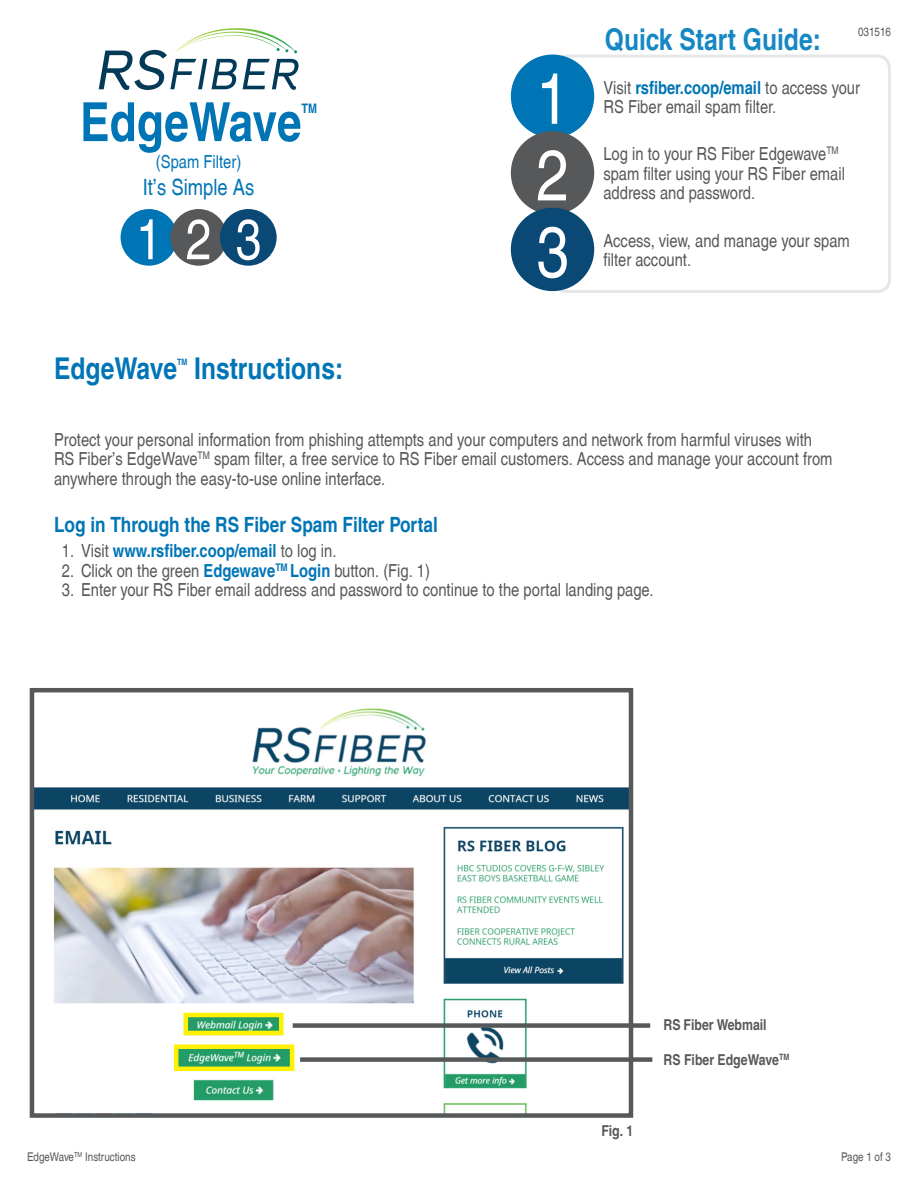
<style>
.page{position:relative;width:918px;height:1188px;background:#fff}
.page>*{position:absolute;margin:0;border:0;box-sizing:border-box;transform-origin:0 0}
.t1{font:condensed 71.55px "Helvetica Com";color:#fff}
.t2{font:condensed 56.7px "Helvetica Com";color:#fff}
.t3{font:700 condensed 54px "Helvetica Com";color:#0075b6}
.HBC_Instructions_FAQ{font:700 condensed 30px "Helvetica Com";color:#0075b6}
.t4{font:700 condensed 30px "Helvetica Com";color:#1588c3}
.t5{font:condensed 22.5px "Helvetica Com";color:#0075b6}
.HBC_Instructions_FAQ-2{font:700 condensed 21px "Helvetica Com";color:#0075b6}
.HBC_Instructions_FAQ-3{font:condensed 18px/19.5px "Helvetica Com";color:#57585a}
.t6{font:700 condensed 18px "Helvetica Com";color:#0075b6}
.t7{font:condensed 18px "Helvetica Com";color:#0075b6}
.t8{font:700 condensed 15px "Helvetica Com";color:#57585a}
.t9{font:700 condensed 13.05px "Helvetica Com";color:#0075b6}
.t10{font:condensed 12px "Helvetica Com";color:#57585a}
.HBC_Instructions_FAQ-4{font:700 condensed 8.7px "Helvetica Com";color:#0075b6}
.s1{font-weight:700;color:#0075b6}
.s2{font-weight:400;color:#57585a}
</style>
<div class="page">
<div style="left:553px;top:55px;width:338px;height:238px;border:3px solid #e6e7e9;border-radius:12px"></div>
<div style="left:511px;top:55px;width:83px;height:83px;background:#0075b6;border-radius:50%"></div>
<div style="left:511px;top:131px;width:83px;height:84px;background:#57585a;border-radius:50%"></div>
<div style="left:511px;top:208px;width:83px;height:83px;background:#0a4975;border-radius:50%"></div>
<div style="left:121px;top:209px;width:56px;height:57px;background:#0075b6;border-radius:50%"></div>
<div style="left:170px;top:209px;width:57px;height:57px;background:#57585a;border-radius:50%"></div>
<div style="left:220px;top:209px;width:57px;height:57px;background:#0a4975;border-radius:50%"></div>
<svg style="left:99px;top:28px;width:200px;height:62px"></svg>
<svg style="left:29px;top:688px;width:605px;height:430px"></svg>
<div style="left:293px;top:1023px;width:357px;height:5px;background:#57585a"></div>
<div style="left:300px;top:1057px;width:352px;height:5px;background:#57585a"></div>
<svg style="left:172px;top:1011px;width:125px;height:62px"></svg>
<p class="t3" style="left:80px;top:89px;width:223px">EdgeWave</p>
<p class="t9" style="left:302px;top:100px;width:17px">TM</p>
<p class="t7" style="left:156px;top:151px;width:87px">(Spam Filter)</p>
<p class="t5" style="left:143px;top:174px;width:113px">It’s Simple As</p>
<p class="t2" style="left:136px;top:205px;width:127px">1 2 3</p>
<p class="HBC_Instructions_FAQ" style="left:54px;top:350px;width:125px">EdgeWave</p>
<p class="HBC_Instructions_FAQ-4" style="left:177px;top:356px;width:12px">TM</p>
<p class="HBC_Instructions_FAQ" style="left:194px;top:350px;width:150px">Instructions:</p>
<p class="t1" style="left:536px;top:56px;width:34px">1</p>
<p class="t1" style="left:536px;top:132px;width:34px">2</p>
<p class="t1" style="left:536px;top:209px;width:34px">3</p>
<p class="t4" style="left:605px;top:21px;width:217px">Quick Start Guide:</p>
<p class="HBC_Instructions_FAQ-3" style="left:603px;top:78px;width:258px">Visit <span class="s1">rsfiber.coop/email</span> to access your<br>RS Fiber email spam filter.</p>
<p class="HBC_Instructions_FAQ-3" style="left:603px;top:144px;width:243px">Log in to your RS Fiber Edgewave<sup>TM </sup>spam filter using your RS Fiber email address and password.</p>
<p class="HBC_Instructions_FAQ-3" style="left:603px;top:230px;width:248px">Access, view, and manage your spam filter account.</p>
<p class="t10" style="left:858px;top:25px;width:34px">031516</p>
<p class="HBC_Instructions_FAQ-3" style="left:54px;top:429px;width:780px">Protect your personal information from phishing attempts and your computers and network from harmful viruses with<br>RS Fiber’s EdgeWave<sup>TM</sup> spam filter, a free service to RS Fiber email customers. Access and manage your account from anywhere through the easy-to-use online interface.</p>
<p class="HBC_Instructions_FAQ-2" style="left:54px;top:512px;width:385px">Log in Through the RS Fiber Spam Filter Portal</p>
<p class="t6" style="left:62px;top:540px;width:276px"><span class="s2">1. Visit</span> www.rsfiber.coop/email <span class="s2">to log in.</span></p>
<p class="HBC_Instructions_FAQ-3" style="left:62px;top:561px;width:370px">2. Click on the green <span class="s1">Edgewave</span><sup>TM</sup> <span class="s1">Login</span> button. (Fig. 1)</p>
<p class="HBC_Instructions_FAQ-3" style="left:62px;top:580px;width:593px">3. Enter your RS Fiber email address and password to continue to the portal landing page.</p>
<p class="t8" style="left:664px;top:1016px;width:105px">RS Fiber Webmail</p>
<p class="t10" style="left:27px;top:1150px;width:110px">EdgeWave<sup>TM</sup> Instructions</p>
<p class="t8" style="left:601px;top:1122px;width:34px">Fig. 1</p>
<p class="t8" style="left:664px;top:1051px;width:127px">RS Fiber EdgeWave<sup>TM</sup></p>
<p class="t10" style="left:841px;top:1150px;width:51px">Page 1 of 3</p>
</div>
